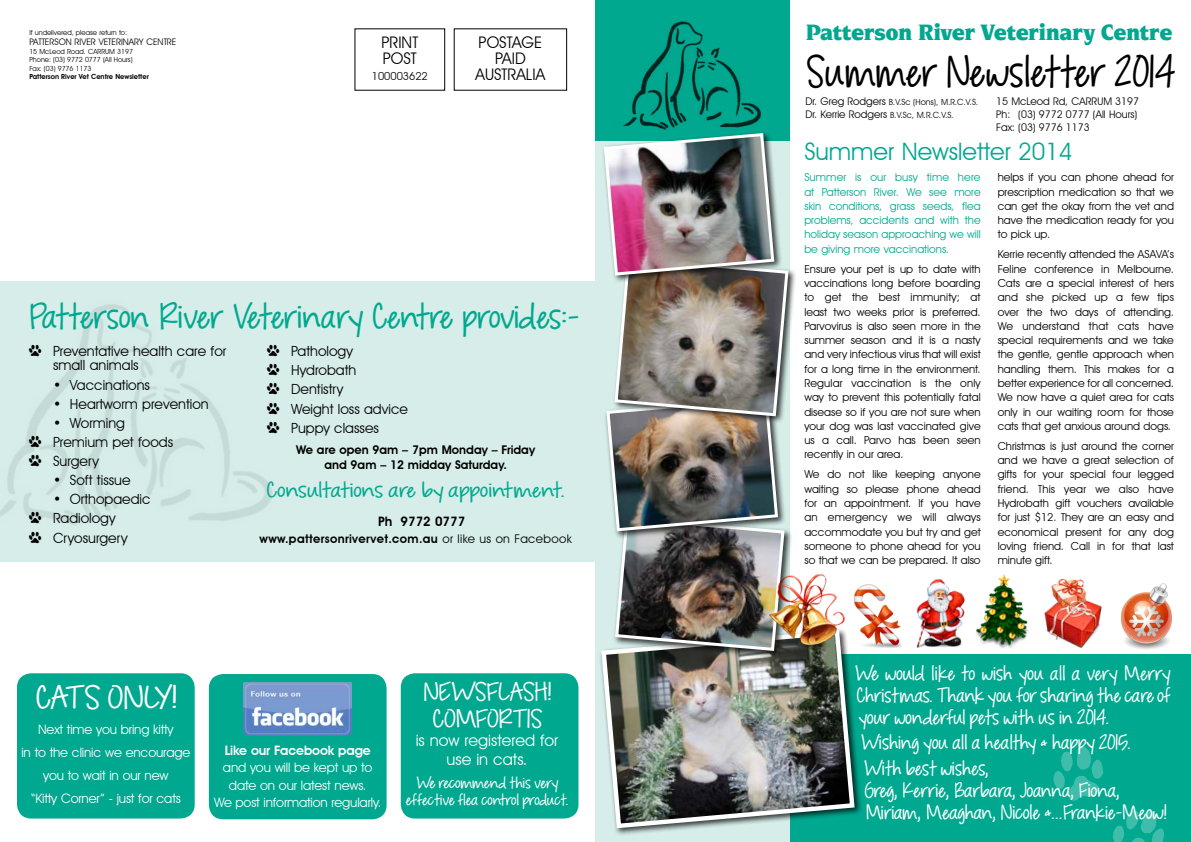
<style>
.page{position:relative;width:1191px;height:842px;background:#fff}
.page>*{position:absolute;margin:0;border:0;box-sizing:border-box;transform-origin:0 0}
.t1{font:38px "KG Feeling 22";color:#000;scale:.95 1}
.t2{font:31px "KG Feeling 22";color:#00a88f}
.t3{font:28px "KG Feeling 22";color:#fff;scale:1.1 1}
.t4{font:900 24px "Novarese LT";letter-spacing:-.03em;color:#00a88f;scale:.9 1}
.t5{font:24px "Avant Garde IT Cby BT";color:#00a88f}
.t6{font:22px/26.4px "KG Feeling 22";color:#fff;text-align:center;scale:1.05 1}
.t7{font:19px "KG Feeling 22";color:#00a88f;scale:1.14 1}
.t8{font:18px/22.3px "KG Feeling 22";color:#fff}
.t9{font:16px/16px "Avant Garde IT Cby BT";color:#000;text-align:center}
.t10{font:16px/19.2px "Avant Garde IT Cby BT";color:#fff;text-align:center}
.t11{font:14px/19.1px "Avant Garde IT Cby BT";color:#000}
.t12{font:14px/16.8px "KG Feeling 22";color:#fff;text-align:center}
.t13{font:13px/23.1px "Avant Garde IT Cby BT";letter-spacing:-.01em;color:#fff;text-align:center}
.t14{font:600 13px "Avant Garde IT Cby BT";letter-spacing:-.01em;color:#fff}
.t15{font:600 13px "Avant Garde IT Cby BT";color:#000}
.t16{font:600 12px/15.1px "Avant Garde IT Cby BT";color:#000;text-align:center}
.t17{font:600 12px "Avant Garde IT Cby BT";letter-spacing:.03em;color:#000}
.t18{font:11px/14.3px "Avant Garde IT Cby BT";color:#000;text-align:justify}
.t19{font:11px/14.3px "Avant Garde IT Cby BT";color:#00a88f;text-align:justify}
.t20{font:10.5px/12.6px "Avant Garde IT Cby BT";color:#000}
.t21{font:9px "Avant Garde IT Cby BT";color:#000}
.t22{font:8.5px/12.6px "Avant Garde IT Cby BT";color:#000}
.t23{font:7px/8.4px "Avant Garde IT Cby BT";color:#000;text-align:justify}
.t24{font:600 7px "Avant Garde IT Cby BT";color:#000}
.s1{font-family:"Animal Tracks"}
.s2{font-weight:400}
.s3{font-size:10.5px}
</style>
<div class="page">
<div style="left:401px;top:673px;width:177px;height:145px;background:#00a88f;border-radius:14px"></div>
<div style="left:209px;top:674px;width:177px;height:145px;background:#00a88f;border-radius:14px"></div>
<div style="left:17px;top:673px;width:178px;height:145px;background:#00a88f;border-radius:14px"></div>
<div style="left:790px;top:655px;width:401px;height:187px;background:#00a88f"></div>
<div style="left:595px;top:135px;width:195px;height:707px;background:#d6ede9"></div>
<div style="left:595px;top:0;width:195px;height:141px;background:#00a88f"></div>
<img style="left:623px;top:21px;width:138px;height:109px">
<div style="left:599px;top:628px;width:263px;height:208px;background:#000;opacity:.75"></div>
<img style="left:599px;top:628px;width:258px;height:203px">
<div style="left:613px;top:514px;width:179px;height:145px;background:#000;opacity:.75"></div>
<div style="left:612px;top:254px;width:184px;height:170px;background:#000;opacity:.75"></div>
<img style="left:602px;top:132px;width:188px;height:520px">
<svg style="left:1053px;top:746px;width:50px;height:55px"></svg>
<svg style="left:1113px;top:810px;width:51px;height:32px"></svg>
<div style="left:0;top:281px;width:595px;height:280px;background:#d6ede9"></div>
<img style="left:244px;top:682px;width:108px;height:54px">
<img style="left:767px;top:573px;width:78px;height:78px">
<img style="left:1044px;top:578px;width:58px;height:70px">
<img style="left:916px;top:579px;width:49px;height:69px">
<img style="left:976px;top:574px;width:53px;height:75px">
<img style="left:1121px;top:583px;width:51px;height:66px">
<img style="left:845px;top:584px;width:57px;height:65px">
<p class="t23" style="left:29px;top:28px;width:99px">If undelivered, please return to:</p>
<p class="t21" style="left:29px;top:37px;width:149px">PATTERSON RIVER VETERINARY CENTRE</p>
<p class="t23" style="left:29px;top:47px;width:105px">15 McLeod Road. CARRUM 3197<br>Phone: (03) 9772 0777 (All Hours)<br>Fax: (03) 9776 1173</p>
<p class="t24" style="left:29px;top:72px;width:121px">Patterson River Vet Centre Newsletter</p>
<h3 class="t9" style="left:381px;top:34px;width:11px;text-align:left">print post</h3>
<p class="t18" style="left:372px;top:69px;width:57px">100003622</p>
<h3 class="t9" style="left:475px;top:34px;width:71px">POSTAGE<br>PAID<br>AUSTRALIA</h3>
<h2 class="t2" style="left:28px;top:295px;width:555px">Patterson River Veterinary Centre provides:-</h2>
<p class="t11" style="left:267px;top:341px;width:142px"><span class="s1">Î</span> Pathology<br><span class="s1">Î</span> Hydrobath<br><span class="s1">Î</span> Dentistry<br><span class="s1">Î</span> Weight loss advice<br><span class="s1">Î</span> Puppy classes</p>
<p class="t16" style="left:296px;top:442px;width:240px">We are open 9am – 7pm Monday – Friday and 9am – 12 midday Saturday.</p>
<h3 class="t7" style="left:266px;top:477px;width:266px">Consultations are by appointment.</h3>
<p class="t15" style="left:378px;top:513px;width:89px">Ph 9772 0777</p>
<p class="t17" style="left:259px;top:531px;width:314px">www.pattersonrivervet.com.au <span class="s2">or like us on Facebook</span></p>
<p class="t11" style="left:53px;top:343px;width:175px;line-height:14.9px;text-indent:-24px"><span class="s1">Î</span> Preventative health care for small animals</p>
<p class="t11" style="left:53px;top:375px;width:99px">• Vaccinations</p>
<p class="t11" style="left:53px;top:394px;width:157px">• Heartworm prevention</p>
<p class="t11" style="left:29px;top:413px;width:146px;text-indent:24px">• Worming<br><span class="s1">Î</span> Premium pet foods<br><span class="s1">Î</span> Surgery</p>
<p class="t11" style="left:53px;top:470px;width:79px">• Soft tissue</p>
<p class="t11" style="left:29px;top:490px;width:123px;text-indent:24px">• Orthopaedic<br><span class="s1">Î</span> Radiology<br><span class="s1">Î</span> Cryosurgery</p>
<h3 class="t3" style="left:35px;top:678px;width:133px">CATS ONLY!</h3>
<p class="t13" style="left:21px;top:718px;width:170px">Next time you bring kitty<br>in to the clinic we encourage you to wait in our new<br>“Kitty Corner” - just for cats</p>
<p class="t14" style="left:225px;top:742px;width:148px">Like our Facebook page</p>
<p class="t13" style="left:214px;top:759px;width:169px;line-height:17.5px">and you will be kept up to date on our latest news.<br>We post information regularly.</p>
<h3 class="t6" style="left:423px;top:680px;width:126px">NEWSFLASH!<br>COMFORTIS</h3>
<h3 class="t10" style="left:416px;top:731px;width:144px">is now registered for use in cats.</h3>
<p class="t12" style="left:405px;top:775px;width:166px">We recommend this very effective flea control product.</p>
<h3 class="t4" style="left:805px;top:19px;width:409px">Patterson River Veterinary Centre</h3>
<h1 class="t1" style="left:804px;top:46px;width:396px">Summer Newsletter 2014</h1>
<p class="t22" style="left:805px;top:96px;width:174px"><span class="s3">Dr. Greg Rodgers</span> B.V.Sc (Hons), M.R.C.V.S.<br><span class="s3">Dr. Kerrie Rodgers</span> B.V.Sc, M.R.C.V.S.</p>
<p class="t20" style="left:996px;top:95px;width:144px">15 McLeod Rd, CARRUM 3197<br>Ph: (03) 9772 0777 (All Hours)<br>Fax: (03) 9776 1173</p>
<h3 class="t5" style="left:804px;top:137px;width:270px">Summer Newsletter 2014</h3>
<p class="t19" style="left:804px;top:170px;width:178px">Summer is our busy time here at Patterson River. We see more skin conditions, grass seeds, flea problems, accidents and with the holiday season approaching we will be giving more vaccinations.</p>
<p class="t18" style="left:804px;top:262px;width:178px">Ensure your pet is up to date with vaccinations long before boarding to get the best immunity; at least two weeks prior is preferred.<br>Parvovirus is also seen more in the summer season and it is a nasty and very infectious virus that will exist for a long time in the environment.<br>Regular vaccination is the only way to prevent this potentially fatal disease so if you are not sure when your dog was last vaccinated give us a call. Parvo has been seen recently in our area.</p>
<p class="t18" style="left:804px;top:467px;width:178px">We do not like keeping anyone waiting so please phone ahead for an appointment. If you have an emergency we will always accommodate you but try and get someone to phone ahead for you so that we can be prepared. It also</p>
<p class="t18" style="left:997px;top:170px;width:178px">helps if you can phone ahead for prescription medication so that we can get the okay from the vet and have the medication ready for you to pick up.</p>
<p class="t18" style="left:997px;top:247px;width:178px">Kerrie recently attended the ASAVA’s Feline conference in Melbourne.<br>Cats are a special interest of hers and she picked up a few tips over the two days of attending.<br>We understand that cats have special requirements and we take the gentle, gentle approach when handling them. This makes for a better experience for all concerned.<br>We now have a quiet area for cats only in our waiting room for those cats that get anxious around dogs.</p>
<p class="t18" style="left:997px;top:439px;width:178px">Christmas is just around the corner and we have a great selection of gifts for your special four legged friend. This year we also have Hydrobath gift vouchers available for just $12. They are an easy and economical present for any dog loving friend. Call in for that last minute gift.</p>
<h3 class="t8" style="left:854px;top:662px;width:320px;text-align:justify">We would like to wish you all a very Merry Christmas.Thank you for sharing the care of your wonderful pets with us in 2014.</h3>
<h3 class="t8" style="left:860px;top:731px;width:275px;line-height:25.2px">Wishing you all a healthy &amp; happy 2015.<br>With best wishes,</h3>
<h3 class="t8" style="left:864px;top:780px;width:306px">Greg, Kerrie, Barbara, Joanna, Fiona,<br>Miriam, Meaghan, Nicole &amp;…Frankie-Meow!</h3>
</div>
